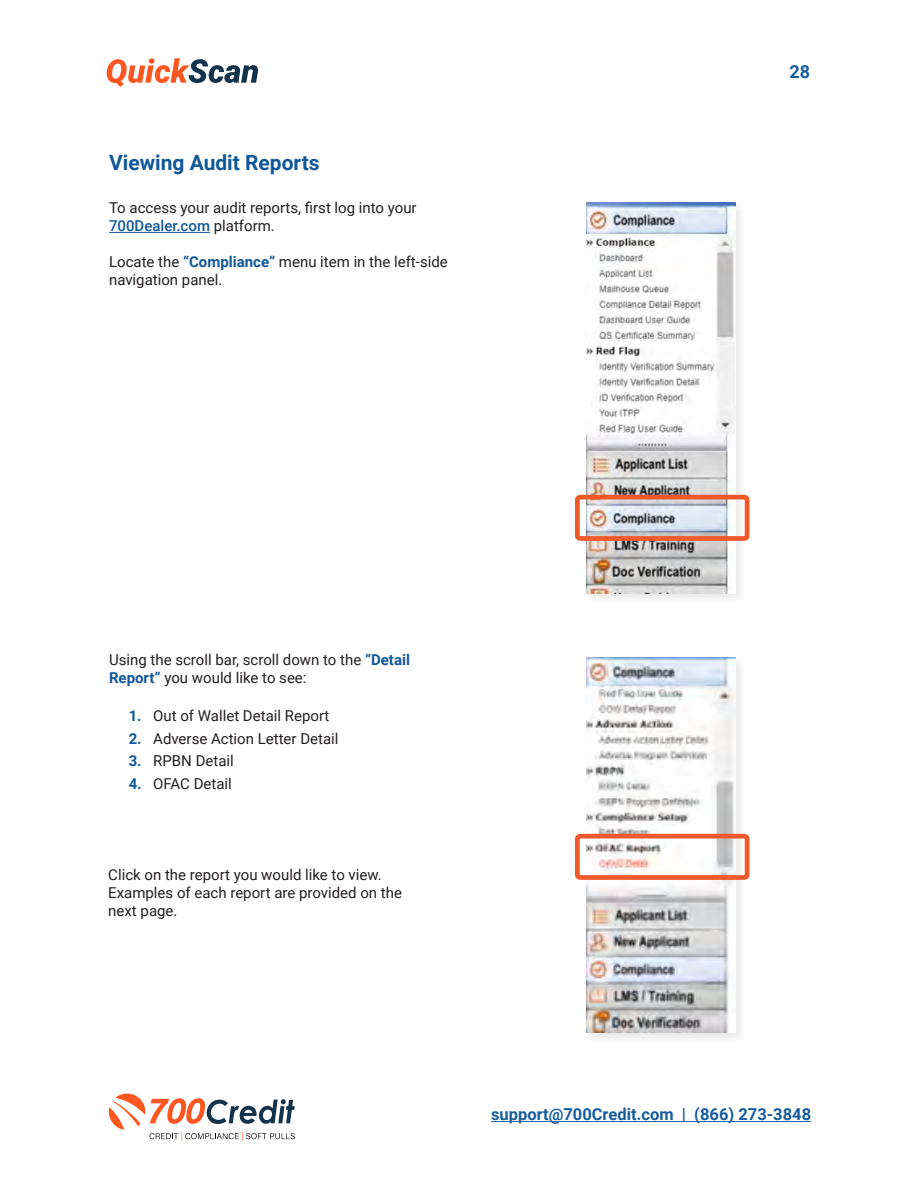
<style>
.page{position:relative;width:918px;height:1188px;background:#fff}
.page>*{position:absolute;margin:0;border:0;box-sizing:border-box;transform-origin:0 0}
.t1{font:700 21px "Roboto";color:#10589a}
.t2{font:700 18px "Roboto";color:#175d9e}
.t3{font:700 16.5px "Roboto";color:#175d9e}
.t4{font:15px/18px "Roboto";color:#231f20}
.t5{font:700 15px "Roboto";color:#10589a}
.s1{font-weight:500;color:#10589a}
.s2{font-weight:700;color:#10589a}
</style>
<div class="page">
<svg style="left:107px;top:58px;width:151px;height:29px"></svg>
<hr style="left:491px;top:1121px;width:320px;height:1px;background:#175d9e">
<svg style="left:109px;top:1094px;width:186px;height:47px"></svg>
<div style="left:584px;top:200px;width:164px;height:406px;background:#231f20;opacity:.1"></div>
<img style="left:586px;top:202px;width:149px;height:391px">
<div style="left:584px;top:655px;width:164px;height:390px;background:#f8f8f8"></div>
<img style="left:586px;top:657px;width:149px;height:376px">
<hr style="left:109px;top:232px;width:101px;height:1px;background:#10589a">
<img style="left:575px;top:492px;width:175px;height:51px">
<svg style="left:575px;top:831px;width:175px;height:51px"></svg>
<p class="t1" style="left:109px;top:148px;width:212px">Viewing Audit Reports</p>
<p class="t4" style="left:109px;top:198px;width:309px">To access your audit reports, first log into your<br><span class="s1">700Dealer.com</span> platform.</p>
<p class="t4" style="left:109px;top:252px;width:340px">Locate the <span class="s2">“Compliance”</span> menu item in the left-side navigation panel.</p>
<p class="t2" style="left:789px;top:59px;width:22px">28</p>
<p class="t4" style="left:109px;top:650px;width:302px">Using the scroll bar, scroll down to the <span class="s2">“Detail<br>Report”</span> you would like to see:</p>
<p class="t4" style="left:153px;top:706px;width:178px">Out of Wallet Detail Report</p>
<p class="t4" style="left:153px;top:729px;width:187px">Adverse Action Letter Detail</p>
<p class="t4" style="left:153px;top:751px;width:82px">RPBN Detail</p>
<p class="t4" style="left:153px;top:774px;width:80px">OFAC Detail</p>
<p class="t5" style="left:129px;top:705px;width:14px">1.</p>
<p class="t5" style="left:129px;top:728px;width:14px">2.</p>
<p class="t5" style="left:129px;top:750px;width:14px">3.</p>
<p class="t5" style="left:129px;top:773px;width:14px">4.</p>
<p class="t4" style="left:108px;top:865px;width:295px">Click on the report you would like to view.<br>Examples of each report are provided on the next page.</p>
<p class="t3" style="left:491px;top:1103px;width:322px">support@700Credit.com | (866) 273-3848</p>
</div>
